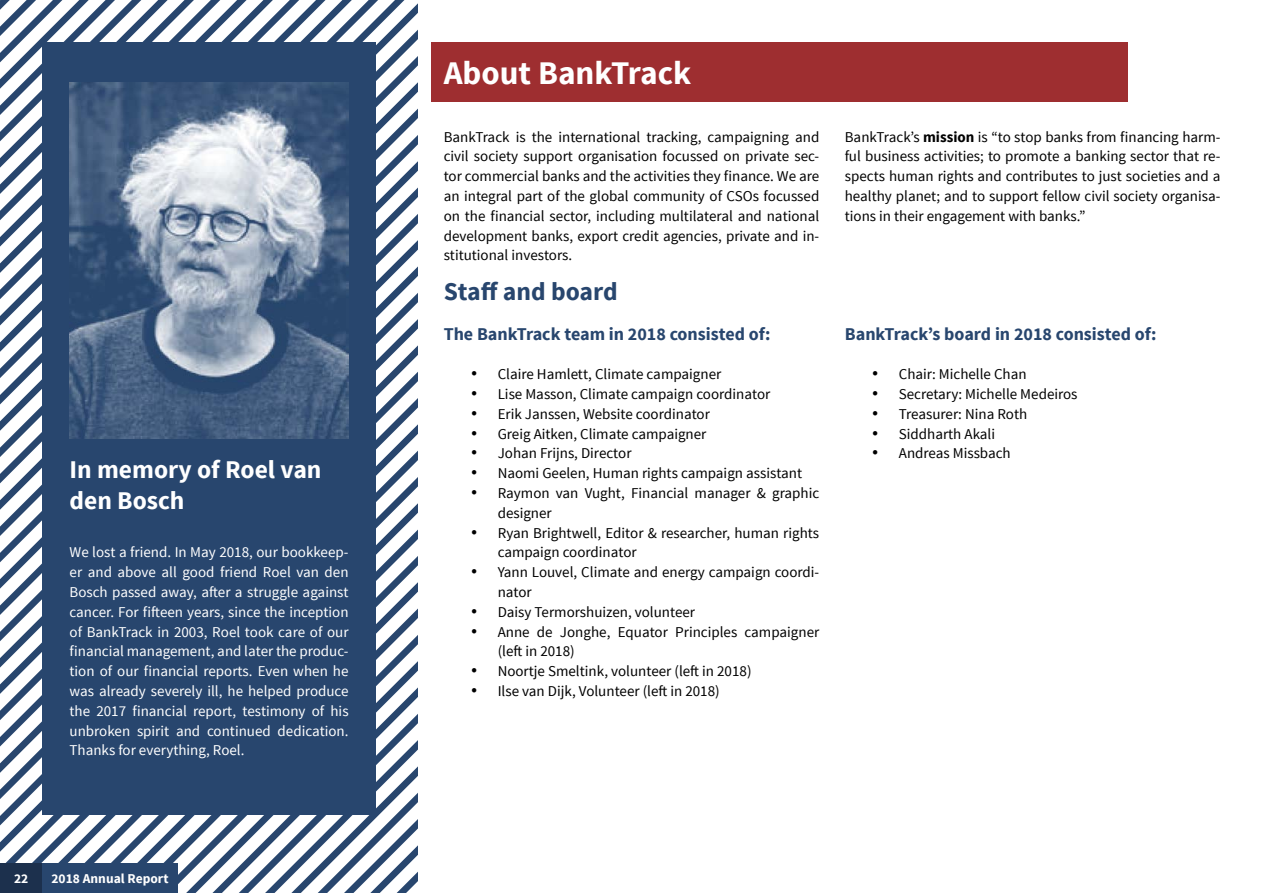
<style>
.page{position:relative;width:1263px;height:893px;background:#fff}
.page>*{position:absolute;margin:0;border:0;box-sizing:border-box;transform-origin:0 0}
.t1{font:700 33px "Source Sans Pro";color:#fff}
.t2{font:700 25.5px/30.6px "Source Sans Pro";color:#fff}
.t3{font:700 25.5px "Source Sans Pro";color:#28466e}
.t4{font:700 18px "Source Sans Pro";color:#28466e}
.t5{font:15px/19.8px "Source Sans Pro";color:#000}
.t6{font:15px/19.8px "Source Sans Pro";color:#fff;text-align:justify}
.t7{font:700 13.5px "Source Sans Pro";color:#fff}
.s1{font-weight:700}
</style>
<div class="page">
<svg style="left:0;top:0;width:418px;height:893px"></svg>
<div style="left:431px;top:43px;width:696px;height:59px;background:#9e2e30"></div>
<div style="left:43px;top:43px;width:333px;height:772px;background:#28466e"></div>
<img style="left:70px;top:82px;width:279px;height:357px">
<div style="left:0;top:863px;width:43px;height:30px;background:#1c304d"></div>
<div style="left:43px;top:863px;width:135px;height:30px;background:#28466e"></div>
<h2 class="t2" style="left:70px;top:455px;width:253px">In memory of Roel van den Bosch</h2>
<p class="t6" style="left:70px;top:543px;width:281px">We lost a friend. In May 2018, our bookkeep&shy;er and above all good friend Roel van den Bosch passed away, after a struggle against cancer. For fifteen years, since the inception of BankTrack in 2003, Roel took care of our financial management, and later the produc&shy;tion of our financial reports. Even when he was already severely ill, he helped produce the 2017 financial report, testimony of his unbroken spirit and continued dedication.<br>Thanks for everything, Roel.</p>
<p class="t7" style="left:14px;top:870px;width:16px">22</p>
<p class="t7" style="left:52px;top:870px;width:118px">2018 Annual Report</p>
<h1 class="t1" style="left:444px;top:52px;width:249px">About BankTrack</h1>
<p class="t5" style="left:444px;top:127px;width:377px;text-align:justify">BankTrack is the international tracking, campaigning and civil society support organisation focussed on private sec&shy;tor commercial banks and the activities they finance. We are an integral part of the global community of CSOs focussed on the financial sector, including multilateral and national development banks, export credit agencies, private and in&shy;stitutional investors.</p>
<p class="t5" style="left:845px;top:127px;width:377px;text-align:justify">BankTrack’s <span class="s1">mission</span> is “to stop banks from financing harm&shy;ful business activities; to promote a banking sector that re&shy;spects human rights and contributes to just societies and a healthy planet; and to support fellow civil society organisa&shy;tions in their engagement with banks.”</p>
<h2 class="t3" style="left:444px;top:275px;width:176px">Staff and board</h2>
<p class="t4" style="left:444px;top:322px;width:328px">The BankTrack team in 2018 consisted of:</p>
<p class="t5" style="left:471px;top:365px;width:252px">• Claire Hamlett, Climate campaigner</p>
<p class="t5" style="left:471px;top:384px;width:301px">• Lise Masson, Climate campaign coordinator</p>
<p class="t5" style="left:471px;top:404px;width:241px">• Erik Janssen, Website coordinator</p>
<p class="t5" style="left:471px;top:424px;width:237px">• Greig Aitken, Climate campaigner</p>
<p class="t5" style="left:471px;top:444px;width:162px">• Johan Frijns, Director</p>
<p class="t5" style="left:471px;top:464px;width:333px">• Naomi Geelen, Human rights campaign assistant</p>
<p class="t5" style="left:498px;top:483px;width:323px;text-indent:-27px">• Raymon van Vught, Financial manager &amp; graphic designer</p>
<p class="t5" style="left:498px;top:523px;width:323px;text-indent:-27px">• Ryan Brightwell, Editor &amp; researcher, human rights campaign coordinator</p>
<p class="t5" style="left:498px;top:563px;width:323px;text-indent:-27px">• Yann Louvel, Climate and energy campaign coordi&shy;nator</p>
<p class="t5" style="left:471px;top:602px;width:226px">• Daisy Termorshuizen, volunteer</p>
<p class="t5" style="left:498px;top:622px;width:323px;text-indent:-27px">• Anne de Jonghe, Equator Principles campaigner (left in 2018)</p>
<p class="t5" style="left:471px;top:662px;width:282px">• Noortje Smeltink, volunteer (left in 2018)</p>
<p class="t5" style="left:471px;top:681px;width:251px">• Ilse van Dijk, Volunteer (left in 2018)</p>
<p class="t4" style="left:845px;top:322px;width:313px">BankTrack’s board in 2018 consisted of:</p>
<p class="t5" style="left:872px;top:365px;width:156px">• Chair: Michelle Chan</p>
<p class="t5" style="left:872px;top:384px;width:207px">• Secretary: Michelle Medeiros</p>
<p class="t5" style="left:872px;top:404px;width:157px">• Treasurer: Nina Roth</p>
<p class="t5" style="left:872px;top:424px;width:125px">• Siddharth Akali</p>
<p class="t5" style="left:872px;top:444px;width:140px">• Andreas Missbach</p>
</div>
